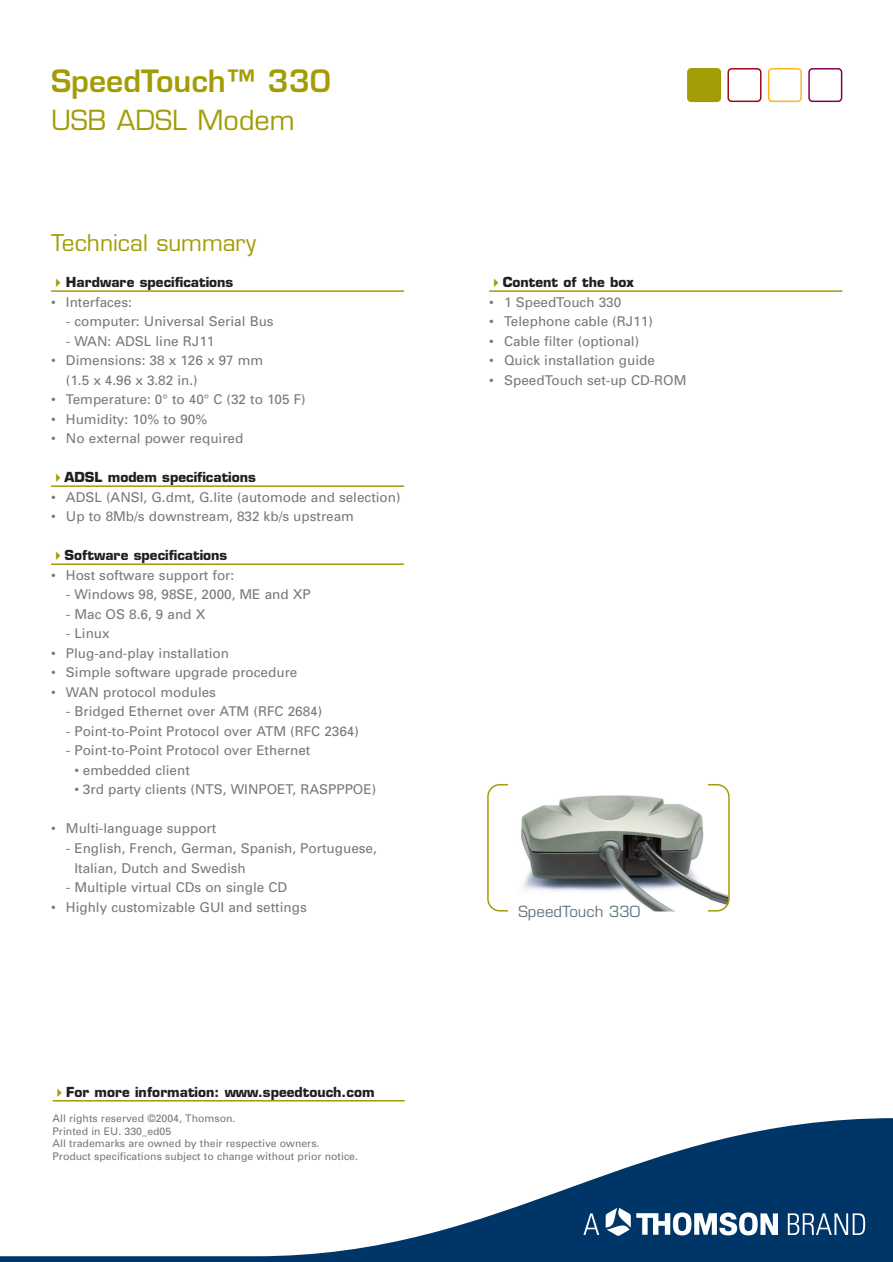
<style>
.page{position:relative;width:893px;height:1262px;background:#fff}
.page>*{position:absolute;margin:0;border:0;box-sizing:border-box;transform-origin:0 0}
.t1{font:600 30px "Eurostile";color:#a29c05}
.t2{font:27px "Eurostile";color:#a29c05}
.t3{font:22.5px "Eurostile";color:#a29c05}
.t4{font:15px "Eurostile";color:#647882}
.t5{font:13.5px/19.5px "Univers";color:#76787b}
.t6{font:700 13.5px "Eurostile";color:#231f20}
.t7{font:10.5px/12.6px "Univers";color:#76787b}
</style>
<div class="page">
<svg style="left:0;top:1118px;width:892px;height:144px"></svg>
<svg style="left:605px;top:1207px;width:25px;height:28px"></svg>
<svg style="left:636px;top:1212px;width:142px;height:23px"></svg>
<svg style="left:583px;top:1213px;width:16px;height:21px"></svg>
<svg style="left:787px;top:1213px;width:78px;height:21px"></svg>
<hr style="left:51px;top:290px;width:353px;height:2px;background:#a29c05">
<hr style="left:51px;top:485px;width:353px;height:2px;background:#a29c05">
<hr style="left:51px;top:563px;width:353px;height:2px;background:#a29c05">
<hr style="left:489px;top:290px;width:353px;height:2px;background:#a29c05">
<svg style="left:767px;top:68px;width:34px;height:34px"></svg>
<svg style="left:808px;top:68px;width:34px;height:34px"></svg>
<svg style="left:727px;top:68px;width:34px;height:34px"></svg>
<svg style="left:687px;top:68px;width:34px;height:34px"></svg>
<svg style="left:487px;top:784px;width:242px;height:127px"></svg>
<div style="left:508px;top:777px;width:200px;height:163px;background:#fff"></div>
<img style="left:507px;top:790px;width:203px;height:121px;border-radius:20px">
<hr style="left:53px;top:1100px;width:352px;height:1px;background:#a29c05">
<h1 class="t1" style="left:51px;top:70px;width:281px">SpeedTouch™ 330</h1>
<h2 class="t2" style="left:51px;top:110px;width:245px">USB ADSL Modem</h2>
<h3 class="t3" style="left:51px;top:234px;width:206px">Technical summary</h3>
<p class="t6" style="left:66px;top:277px;width:169px">Hardware specifications</p>
<p class="t5" style="left:51px;top:293px;width:82px">• Interfaces:</p>
<p class="t5" style="left:66px;top:313px;width:209px">- computer: Universal Serial Bus</p>
<p class="t5" style="left:66px;top:332px;width:150px">- WAN: ADSL line RJ11</p>
<p class="t5" style="left:66px;top:352px;width:199px;text-indent:-15px">• Dimensions: 38 x 126 x 97 mm (1.5 x 4.96 x 3.82 in.)</p>
<p class="t5" style="left:51px;top:391px;width:256px">• Temperature: 0° to 40° C (32 to 105 F)</p>
<p class="t5" style="left:51px;top:410px;width:158px">• Humidity: 10% to 90%</p>
<p class="t5" style="left:51px;top:430px;width:194px">• No external power required</p>
<p class="t6" style="left:65px;top:472px;width:193px">ADSL modem specifications</p>
<p class="t5" style="left:51px;top:488px;width:351px">• ADSL (ANSI, G.dmt, G.lite (automode and selection)</p>
<p class="t5" style="left:51px;top:508px;width:304px">• Up to 8Mb/s downstream, 832 kb/s upstream</p>
<p class="t6" style="left:65px;top:550px;width:164px">Software specifications</p>
<p class="t5" style="left:51px;top:566px;width:185px">• Host software support for:</p>
<p class="t5" style="left:66px;top:586px;width:246px">- Windows 98, 98SE, 2000, ME and XP</p>
<p class="t5" style="left:66px;top:605px;width:141px">- Mac OS 8.6, 9 and X</p>
<p class="t5" style="left:66px;top:625px;width:45px">- Linux</p>
<p class="t5" style="left:51px;top:644px;width:179px">• Plug-and-play installation</p>
<p class="t5" style="left:51px;top:664px;width:248px">• Simple software upgrade procedure</p>
<p class="t5" style="left:51px;top:683px;width:166px">• WAN protocol modules</p>
<p class="t5" style="left:66px;top:703px;width:258px">- Bridged Ethernet over ATM (RFC 2684)</p>
<p class="t5" style="left:66px;top:722px;width:294px">- Point-to-Point Protocol over ATM (RFC 2364)</p>
<p class="t5" style="left:66px;top:742px;width:246px">- Point-to-Point Protocol over Ethernet</p>
<p class="t5" style="left:74px;top:761px;width:117px">• embedded client</p>
<p class="t5" style="left:74px;top:781px;width:303px">• 3rd party clients (NTS, WINPOET, RASPPPOE)</p>
<p class="t5" style="left:51px;top:820px;width:167px">• Multi-language support</p>
<p class="t5" style="left:74px;top:839px;width:304px;text-indent:-9px">- English, French, German, Spanish, Portuguese,<br>Italian, Dutch and Swedish</p>
<p class="t5" style="left:66px;top:878px;width:223px">- Multiple virtual CDs on single CD</p>
<p class="t5" style="left:51px;top:898px;width:257px">• Highly customizable GUI and settings</p>
<p class="t6" style="left:66px;top:1086px;width:310px">For more information: www.speedtouch.com</p>
<p class="t7" style="left:53px;top:1113px;width:307px">All rights reserved ©2004, Thomson.<br>Printed in EU. 330_ed05<br>All trademarks are owned by their respective owners.<br>Product specifications subject to change without prior notice.</p>
<p class="t6" style="left:502px;top:277px;width:133px">Content of the box</p>
<p class="t5" style="left:489px;top:293px;width:133px">• 1 SpeedTouch 330</p>
<p class="t5" style="left:489px;top:313px;width:165px">• Telephone cable (RJ11)</p>
<p class="t5" style="left:489px;top:332px;width:151px">• Cable filter (optional)</p>
<p class="t5" style="left:489px;top:352px;width:167px">• Quick installation guide</p>
<p class="t5" style="left:489px;top:371px;width:199px">• SpeedTouch set-up CD-ROM</p>
<p class="t4" style="left:518px;top:906px;width:123px">SpeedTouch 330</p>
</div>
